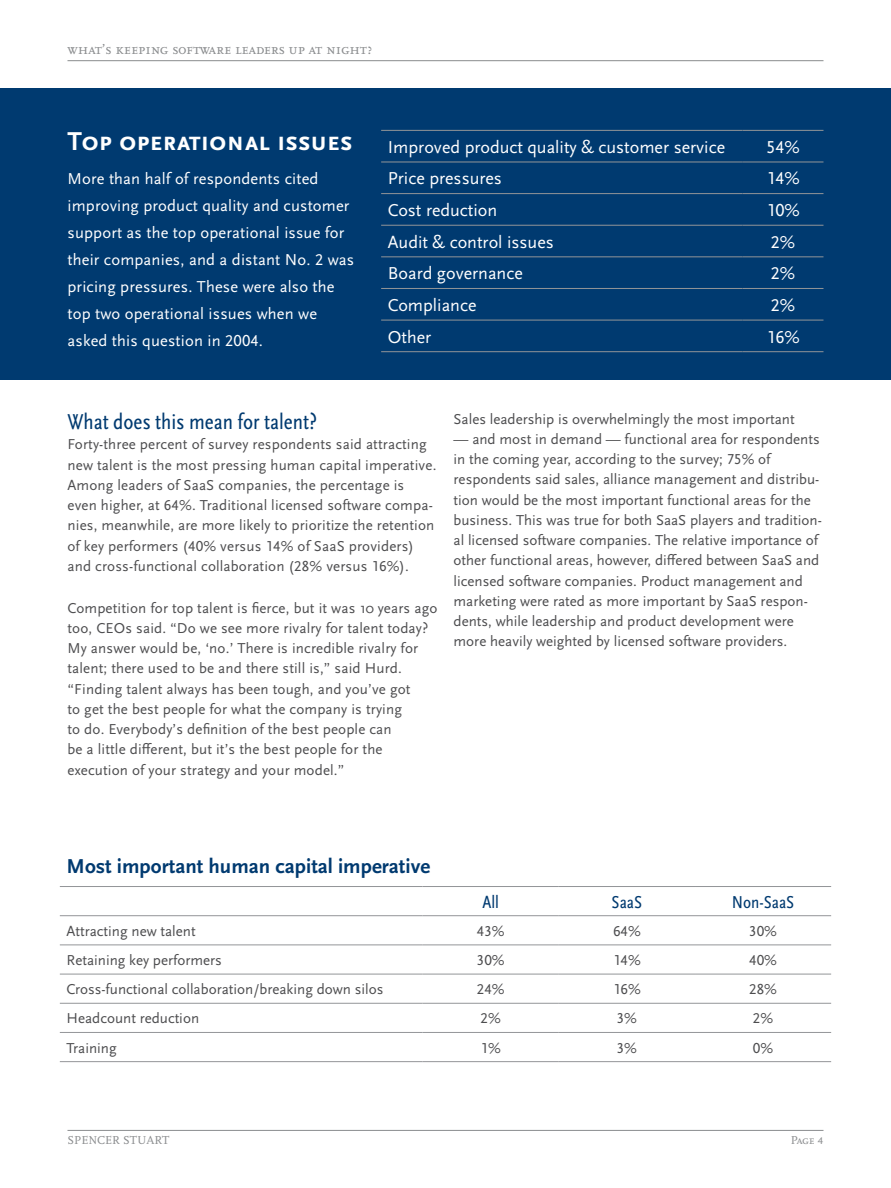
<style>
.page{position:relative;width:891px;height:1188px;background:#fff}
.page>*{position:absolute;margin:0;border:0;box-sizing:border-box;transform-origin:0 0}
.t1{font:700 27px "Scala Sans Pro";color:#fff}
.t2{font:condensed 22.5px "Scala Sans Pro";color:#003a70}
.t3{font:700 21px "Scala Sans Pro";color:#003a70}
.t4{font:18px "Scala Sans Pro";color:#fff}
.t5{font:condensed 18px "Scala Sans Pro";color:#003a70}
.t6{font:16.5px/27px "Scala Sans Pro";letter-spacing:.01em;color:#fff}
.t7{font:15px/20.2px "Scala Sans Pro";color:#4d4d4f}
.t8{font:15px "Scala Pro";color:#8a8c8e}
.t9{font:12px "Scala Pro";color:#8a8c8e}
</style>
<div class="page">
<hr style="left:68px;top:1130px;width:756px;height:1px;background:#8a8c8e">
<hr style="left:68px;top:60px;width:756px;height:1px;background:#8a8c8e">
<div style="left:0;top:89px;width:891px;height:291px;background:#003a70"></div>
<hr style="left:381px;top:130px;width:361px;height:1px;background:#939598">
<hr style="left:742px;top:130px;width:82px;height:1px;background:#939598">
<hr style="left:381px;top:162px;width:361px;height:1px;background:#939598">
<hr style="left:742px;top:162px;width:82px;height:1px;background:#939598">
<hr style="left:381px;top:193px;width:361px;height:1px;background:#939598">
<hr style="left:742px;top:193px;width:82px;height:1px;background:#939598">
<hr style="left:381px;top:225px;width:361px;height:1px;background:#939598">
<hr style="left:742px;top:225px;width:82px;height:1px;background:#939598">
<hr style="left:381px;top:256px;width:361px;height:1px;background:#939598">
<hr style="left:742px;top:256px;width:82px;height:1px;background:#939598">
<hr style="left:381px;top:288px;width:361px;height:1px;background:#939598">
<hr style="left:742px;top:288px;width:82px;height:1px;background:#939598">
<hr style="left:381px;top:320px;width:361px;height:1px;background:#939598">
<hr style="left:742px;top:320px;width:82px;height:1px;background:#939598">
<hr style="left:381px;top:351px;width:361px;height:1px;background:#939598">
<hr style="left:742px;top:351px;width:82px;height:1px;background:#939598">
<hr style="left:60px;top:886px;width:363px;height:1px;background:#939598">
<hr style="left:423px;top:886px;width:136px;height:1px;background:#939598">
<hr style="left:559px;top:886px;width:136px;height:1px;background:#939598">
<hr style="left:695px;top:886px;width:136px;height:1px;background:#939598">
<hr style="left:60px;top:915px;width:363px;height:1px;background:#939598">
<hr style="left:423px;top:915px;width:136px;height:1px;background:#939598">
<hr style="left:559px;top:915px;width:136px;height:1px;background:#939598">
<hr style="left:695px;top:915px;width:136px;height:1px;background:#939598">
<hr style="left:60px;top:945px;width:363px;height:1px;background:#939598">
<hr style="left:423px;top:945px;width:136px;height:1px;background:#939598">
<hr style="left:559px;top:945px;width:136px;height:1px;background:#939598">
<hr style="left:695px;top:945px;width:136px;height:1px;background:#939598">
<hr style="left:60px;top:974px;width:363px;height:1px;background:#939598">
<hr style="left:423px;top:974px;width:136px;height:1px;background:#939598">
<hr style="left:559px;top:974px;width:136px;height:1px;background:#939598">
<hr style="left:695px;top:974px;width:136px;height:1px;background:#939598">
<hr style="left:60px;top:1003px;width:363px;height:1px;background:#939598">
<hr style="left:423px;top:1003px;width:136px;height:1px;background:#939598">
<hr style="left:559px;top:1003px;width:136px;height:1px;background:#939598">
<hr style="left:695px;top:1003px;width:136px;height:1px;background:#939598">
<hr style="left:60px;top:1032px;width:363px;height:1px;background:#939598">
<hr style="left:423px;top:1032px;width:136px;height:1px;background:#939598">
<hr style="left:559px;top:1032px;width:136px;height:1px;background:#939598">
<hr style="left:695px;top:1032px;width:136px;height:1px;background:#939598">
<hr style="left:60px;top:1061px;width:363px;height:1px;background:#939598">
<hr style="left:423px;top:1061px;width:136px;height:1px;background:#939598">
<hr style="left:559px;top:1061px;width:136px;height:1px;background:#939598">
<hr style="left:695px;top:1061px;width:136px;height:1px;background:#939598">
<p class="t8" style="left:68px;top:40px;width:307px">what’s keeping software leaders up at night?</p>
<h1 class="t1" style="left:68px;top:125px;width:287px">Top operational issues</h1>
<p class="t6" style="left:68px;top:165px;width:288px">More than half of respondents cited improving product quality and customer support as the top operational issue for their companies, and a distant No. 2 was pricing pressures. These were also the top two operational issues when we asked this question in 2004.</p>
<p class="t4" style="left:388px;top:136px;width:339px">Improved product quality &amp; customer service</p>
<p class="t4" style="left:766px;top:136px;width:35px">54%</p>
<p class="t4" style="left:388px;top:168px;width:116px">Price pressures</p>
<p class="t4" style="left:766px;top:168px;width:35px">14%</p>
<p class="t4" style="left:388px;top:200px;width:111px">Cost reduction</p>
<p class="t4" style="left:766px;top:200px;width:35px">10%</p>
<p class="t4" style="left:388px;top:231px;width:167px">Audit &amp; control issues</p>
<p class="t4" style="left:771px;top:231px;width:26px">2%</p>
<p class="t4" style="left:388px;top:263px;width:136px">Board governance</p>
<p class="t4" style="left:771px;top:263px;width:26px">2%</p>
<p class="t4" style="left:388px;top:295px;width:90px">Compliance</p>
<p class="t4" style="left:771px;top:295px;width:26px">2%</p>
<p class="t4" style="left:388px;top:326px;width:45px">Other</p>
<p class="t4" style="left:766px;top:326px;width:35px">16%</p>
<h2 class="t2" style="left:68px;top:409px;width:251px">What does this mean for talent?</h2>
<p class="t7" style="left:68px;top:434px;width:370px">Forty-three percent of survey respondents said attracting new talent is the most pressing human capital imperative.<br>Among leaders of SaaS companies, the percentage is even higher, at 64%. Traditional licensed software compa&shy;nies, meanwhile, are more likely to prioritize the retention of key performers (40% versus 14% of SaaS providers) and cross-functional collaboration (28% versus 16%).</p>
<p class="t7" style="left:68px;top:598px;width:371px">Competition for top talent is fierce, but it was 10 years ago too, CEOs said. “Do we see more rivalry for talent today?<br>My answer would be, ‘no.’ There is incredible rivalry for talent; there used to be and there still is,” said Hurd. “Finding talent always has been tough, and you’ve got<br>to get the best people for what the company is trying<br>to do. Everybody’s definition of the best people can<br>be a little different, but it’s the best people for the execution of your strategy and your model.”</p>
<p class="t7" style="left:454px;top:409px;width:343px">Sales leadership is overwhelmingly the most important</p>
<p class="t7" style="left:454px;top:429px;width:370px">— and most in demand — functional area for respondents in the coming year, according to the survey; 75% of respondents said sales, alliance management and distribu&shy;tion would be the most important functional areas for the business. This was true for both SaaS players and tradition&shy;al licensed software companies. The relative importance of other functional areas, however, differed between SaaS and licensed software companies. Product management and marketing were rated as more important by SaaS respon&shy;dents, while leadership and product development were more heavily weighted by licensed software providers.</p>
<h3 class="t3" style="left:67px;top:854px;width:365px">Most important human capital imperative</h3>
<p class="t5" style="left:482px;top:891px;width:18px">All</p>
<p class="t5" style="left:612px;top:891px;width:32px">SaaS</p>
<p class="t5" style="left:732px;top:891px;width:64px">Non-SaaS</p>
<p class="t7" style="left:67px;top:921px;width:131px">Attracting new talent</p>
<p class="t7" style="left:477px;top:921px;width:29px">43%</p>
<p class="t7" style="left:613px;top:921px;width:29px">64%</p>
<p class="t7" style="left:749px;top:921px;width:29px">30%</p>
<p class="t7" style="left:67px;top:950px;width:157px">Retaining key performers</p>
<p class="t7" style="left:477px;top:950px;width:29px">30%</p>
<p class="t7" style="left:613px;top:950px;width:29px">14%</p>
<p class="t7" style="left:749px;top:950px;width:29px">40%</p>
<p class="t7" style="left:67px;top:979px;width:318px">Cross-functional collaboration/breaking down silos</p>
<p class="t7" style="left:477px;top:979px;width:29px">24%</p>
<p class="t7" style="left:613px;top:979px;width:29px">16%</p>
<p class="t7" style="left:749px;top:979px;width:29px">28%</p>
<p class="t7" style="left:67px;top:1008px;width:134px">Headcount reduction</p>
<p class="t7" style="left:481px;top:1008px;width:22px">2%</p>
<p class="t7" style="left:617px;top:1008px;width:22px">3%</p>
<p class="t7" style="left:753px;top:1008px;width:22px">2%</p>
<p class="t7" style="left:67px;top:1038px;width:52px">Training</p>
<p class="t7" style="left:481px;top:1038px;width:22px">1%</p>
<p class="t7" style="left:617px;top:1038px;width:22px">3%</p>
<p class="t7" style="left:753px;top:1038px;width:22px">0%</p>
<p class="t9" style="left:68px;top:1133px;width:103px">SPENCER STUART</p>
<p class="t9" style="left:791px;top:1133px;width:34px">Page 4</p>
</div>
